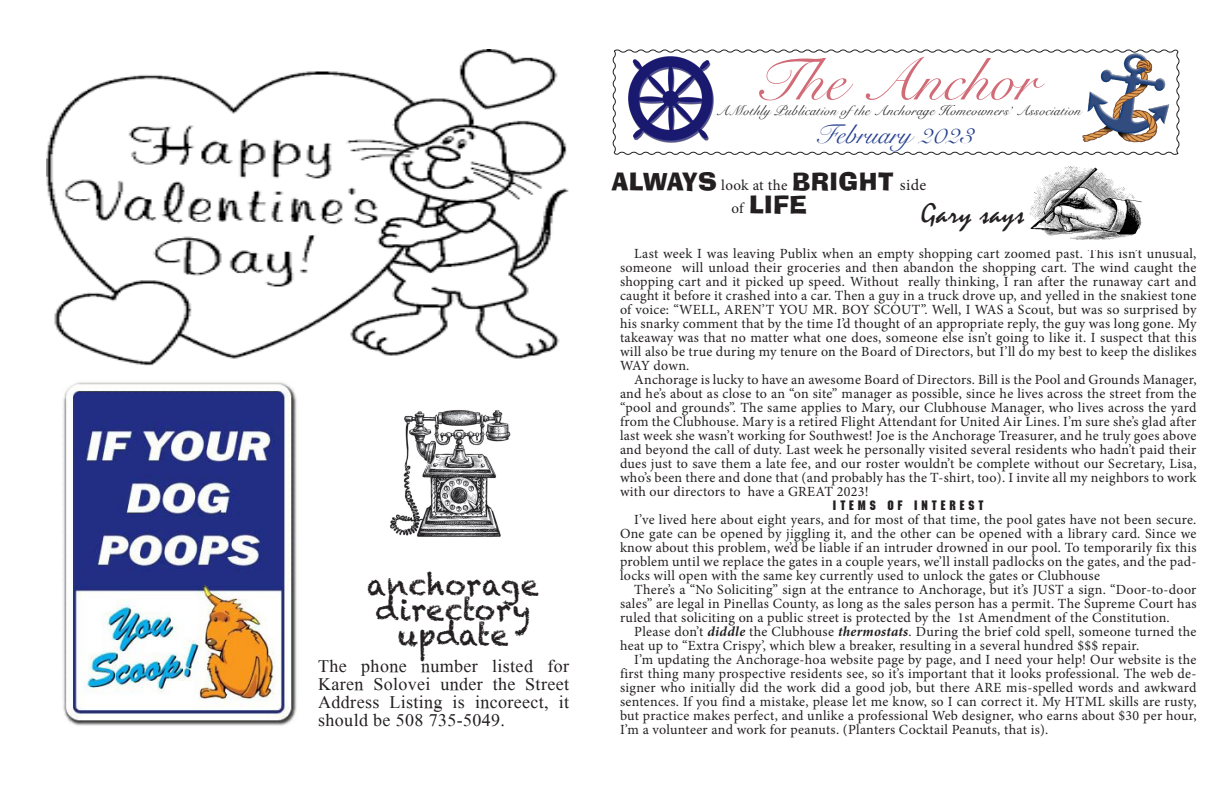
<style>
.page{position:relative;width:1224px;height:792px;background:#fff}
.page>*{position:absolute;margin:0;border:0;box-sizing:border-box;transform-origin:0 0}
.t1{font:60px "Snell Roundhand";color:#d16b76}
.t2{font:30px "Mistral";letter-spacing:.02em;color:#231f20}
.t3{font:29.9px "Chalkduster";letter-spacing:.02em;color:#231f20;scale:.95 1}
.t4{font:27px "Snell Roundhand";color:#253f8e}
.t5{font:24px/23px "Ad Lib BT";letter-spacing:.02em;color:#231f20;text-align:center}
.t6{font:18px/18px "Mongolian Baiti";letter-spacing:.02em;color:#231f20;text-align:justify}
.t7{font:14px/14px "Minion Pro";letter-spacing:.015em;color:#231f20;text-align:justify}
.t8{font:14px "Snell Roundhand";letter-spacing:.02em;color:#231f20}
.t9{font:14px "Monotone";letter-spacing:.28em;color:#231f20}
.s1{font-family:"Minion Pro";font-size:15px}
.s2{font-family:"Minion Pro";font-size:16px}
.s3{font-weight:700;font-style:italic}
</style>
<div class="page">
<svg style="left:612px;top:49px;width:568px;height:106px"></svg>
<img style="left:389px;top:410px;width:122px;height:127px">
<img style="left:1029px;top:166px;width:113px;height:74px">
<img style="left:46px;top:50px;width:523px;height:316px">
<img style="left:62px;top:382px;width:235px;height:344px">
<p class="t3" style="left:367px;top:568px;width:182px">anchorage</p>
<p class="t3" style="left:376px;top:593px;width:164px">directory</p>
<p class="t3" style="left:398px;top:617px;width:118px">update</p>
<p class="t6" style="left:318px;top:657px;width:252px">The phone number listed for Karen Solovei under the Street Address Listing is incoreect, it should be 508 735-5049.</p>
<p class="t1" style="left:752px;top:32px;width:286px">The Anchor</p>
<p class="t4" style="left:816px;top:113px;width:158px">February 2023</p>
<p class="t8" style="left:716px;top:99px;width:367px">AMothly Publication ofthe Anchorage Homeowners’ Association</p>
<p class="t5" style="left:612px;top:169px;width:316px">ALWAYS <span class="s1">look at the</span> BRIGHT <span class="s2">side </span><span class="s1">of</span> LIFE</p>
<p class="t2" style="left:921px;top:197px;width:105px">Gary says</p>
<p class="t7" style="left:620px;top:247px;width:578px;text-indent:14px">Last week I was leaving Publix when an empty shopping cart zoomed past. This isn’t unusual, someone will unload their groceries and then abandon the shopping cart. The wind caught the shopping cart and it picked up speed. Without really thinking, I ran after the runaway cart and caught it before it crashed into a car. Then a guy in a truck drove up, and yelled in the snakiest tone of voice: “WELL, AREN’T YOU MR. BOY SCOUT”. Well, I WAS a Scout, but was so surprised by his snarky comment that by the time I’d thought of an appropriate reply, the guy was long gone. My takeaway was that no matter what one does, someone else isn’t going to like it. I suspect that this will also be true during my tenure on the Board of Directors, but I’ll do my best to keep the dislikes WAY down.</p>
<p class="t7" style="left:620px;top:373px;width:578px;text-indent:14px">Anchorage is lucky to have an awesome Board of Directors. Bill is the Pool and Grounds Manager, and he’s about as close to an “on site” manager as possible, since he lives across the street from the “pool and grounds”. The same applies to Mary, our Clubhouse Manager, who lives across the yard from the Clubhouse. Mary is a retired Flight Attendant for United Air Lines. I’m sure she’s glad after last week she wasn’t working for Southwest! Joe is the Anchorage Treasurer, and he truly goes above and beyond the call of duty. Last week he personally visited several residents who hadn’t paid their dues just to save them a late fee, and our roster wouldn’t be complete without our Secretary, Lisa, who’s been there and done that (and probably has the T-shirt, too). I invite all my neighbors to work with our directors to have a GREAT 2023!</p>
<p class="t9" style="left:833px;top:497px;width:152px">ITEMS OF INTEREST</p>
<p class="t7" style="left:620px;top:513px;width:578px;text-indent:14px">I’ve lived here about eight years, and for most of that time, the pool gates have not been secure.<br>One gate can be opened by jiggling it, and the other can be opened with a library card. Since we know about this problem, we’d be liable if an intruder drowned in our pool. To temporarily fix this problem until we replace the gates in a couple years, we’ll install padlocks on the gates, and the pad&shy;locks will open with the same key currently used to unlock the gates or Clubhouse</p>
<p class="t7" style="left:620px;top:583px;width:578px;text-indent:14px">There’s a “No Soliciting” sign at the entrance to Anchorage, but it’s JUST a sign. “Door-to-door sales” are legal in Pinellas County, as long as the sales person has a permit. The Supreme Court has ruled that soliciting on a public street is protected by the 1st Amendment of the Constitution.</p>
<p class="t7" style="left:620px;top:625px;width:578px;text-indent:14px">Please don’t <span class="s3">diddle</span> the Clubhouse <span class="s3">thermostats</span>. During the brief cold spell, someone turned the heat up to “Extra Crispy’, which blew a breaker, resulting in a several hundred $$$ repair.</p>
<p class="t7" style="left:620px;top:653px;width:578px;text-indent:14px">I’m updating the Anchorage-hoa website page by page, and I need your help! Our website is the first thing many prospective residents see, so it’s important that it looks professional. The web de&shy;signer who initially did the work did a good job, but there ARE mis-spelled words and awkward sentences. If you find a mistake, please let me know, so I can correct it. My HTML skills are rusty, but practice makes perfect, and unlike a professional Web designer, who earns about $30 per hour, I’m a volunteer and work for peanuts. (Planters Cocktail Peanuts, that is).</p>
</div>
